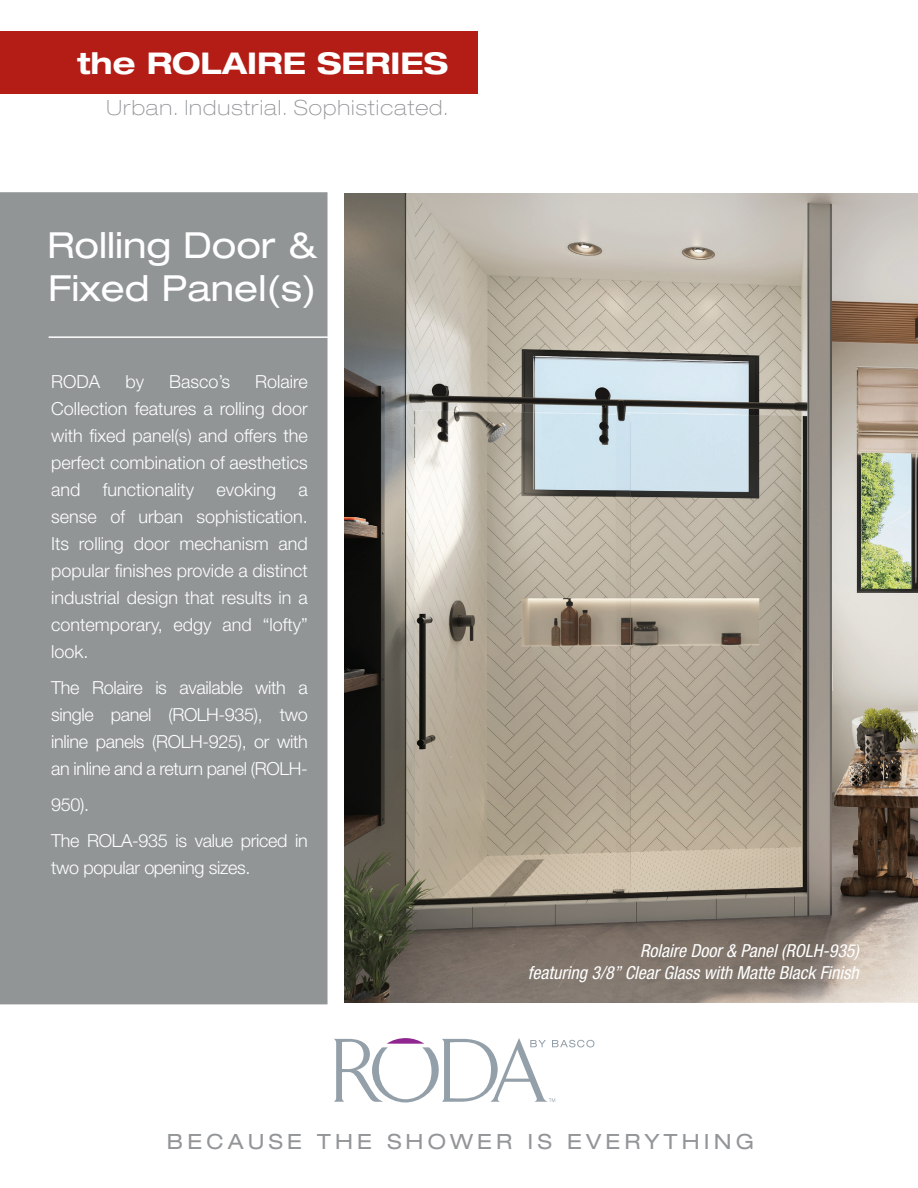
<style>
.page{position:relative;width:918px;height:1188px;background:#fff}
.page>*{position:absolute;margin:0;border:0;box-sizing:border-box;transform-origin:0 0}
.t1{font:expanded 36px/43.2px "Helvetica Neue LT Std";color:#fff}
.t2{font:700 expanded 30px "Helvetica Neue LT Std";color:#fff}
.t3{font:100 expanded 21px "Helvetica Neue LT Std";letter-spacing:.05em;color:#939698}
.t4{font:expanded 21px "Helvetica Neue LT Std";letter-spacing:.2em;color:#939698}
.t5{font:300 18px/27px "Helvetica Neue LT Std";letter-spacing:-.02em;color:#fff;text-align:justify}
.t6{font:italic condensed 18px/21.6px "Helvetica Neue LT Std";color:#fff;text-align:right}
</style>
<div class="page">
<img style="left:345px;top:193px;width:573px;height:810px">
<svg style="left:334px;top:1038px;width:260px;height:64px"></svg>
<div style="left:0;top:192px;width:328px;height:812px;background:#919595"></div>
<hr style="left:49px;top:336px;width:280px;height:2px;background:#fff">
<div style="left:0;top:31px;width:477px;height:62px;background:#b41d15"></div>
<h2 class="t2" style="left:77px;top:45px;width:372px">the ROLAIRE SERIES</h2>
<p class="t3" style="left:107px;top:95px;width:343px">Urban. Industrial. Sophisticated.</p>
<h1 class="t1" style="left:47px;top:223px;width:271px">Rolling Door &amp;<br>Fixed Panel(s)</h1>
<p class="t5" style="left:51px;top:368px;width:51px">RODA</p>
<p class="t5" style="left:125px;top:368px;width:20px">by</p>
<p class="t5" style="left:169px;top:368px;width:63px">Basco’s</p>
<p class="t5" style="left:51px;top:368px;width:258px;text-indent:204px">Rolaire Collection features a rolling door with fixed panel(s) and offers the perfect combination of aesthetics and functionality evoking a sense of urban sophistication.<br>Its rolling door mechanism and popular finishes provide a distinct industrial design that results in a contemporary, edgy and “lofty” look.</p>
<p class="t5" style="left:51px;top:674px;width:258px">The Rolaire is available with a single panel (ROLH-935), two inline panels (ROLH-925), or with an inline and a return panel (ROLH-</p>
<p class="t5" style="left:51px;top:786px;width:258px;line-height:36px">950).<br>The ROLA-935 is value priced in</p>
<p class="t5" style="left:51px;top:854px;width:201px">two popular opening sizes.</p>
<p class="t6" style="left:528px;top:941px;width:333px">Rolaire Door &amp; Panel (ROLH-935)<br>featuring 3/8” Clear Glass with Matte Black Finish</p>
<p class="t4" style="left:167px;top:1129px;width:589px">BECAUSE THE SHOWER IS EVERYTHING</p>
</div>
